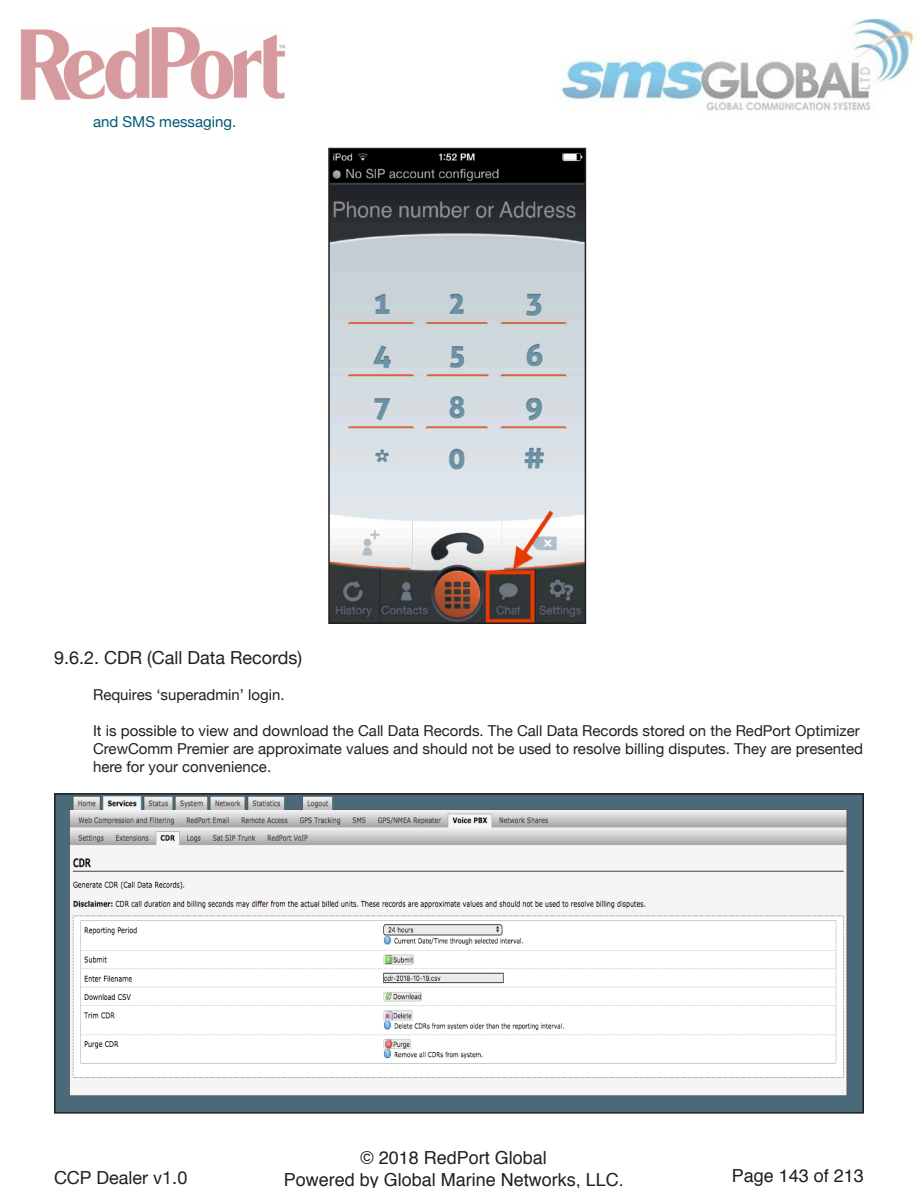
<style>
.page{position:relative;width:918px;height:1188px;background:#fff}
.page>*{position:absolute;margin:0;border:0;box-sizing:border-box;transform-origin:0 0}
.t1{font:18px "Helvetica";color:#231f20}
.t2{font:18px "Helvetica Neue";color:#231f20}
.Paragraph_Style_2{font:15px/18px "Helvetica Neue";color:#231f20}
.Paragraph_Style_2-2{font:15px "Helvetica Neue";color:#005a75}
</style>
<div class="page">
<img style="left:20px;top:27px;width:265px;height:73px">
<img style="left:560px;top:18px;width:355px;height:93px">
<img style="left:331px;top:151px;width:252px;height:470px">
<div style="left:328px;top:148px;width:258px;height:476px;border:2px solid #231f20"></div>
<img style="left:57px;top:796px;width:804px;height:315px">
<div style="left:54px;top:793px;width:810px;height:321px;border:2px solid #231f20"></div>
<p class="Paragraph_Style_2-2" style="left:93px;top:111px;width:145px">and SMS messaging.</p>
<p class="t2" style="left:54px;top:644px;width:250px">9.6.2. CDR (Call Data Records)</p>
<p class="Paragraph_Style_2" style="left:93px;top:686px;width:193px">Requires ‘superadmin’ login.</p>
<p class="Paragraph_Style_2" style="left:93px;top:722px;width:768px">It is possible to view and download the Call Data Records. The Call Data Records stored on the RedPort Optimizer</p>
<p class="Paragraph_Style_2" style="left:93px;top:740px;width:771px">CrewComm Premier are approximate values and should not be used to resolve billing disputes. They are presented here for your convenience.</p>
<p class="t1" style="left:361px;top:1144px;width:188px">© 2018 RedPort Global</p>
<p class="t2" style="left:54px;top:1165px;width:135px">CCP Dealer v1.0</p>
<p class="t1" style="left:284px;top:1165px;width:342px">Powered by Global Marine Networks, LLC.</p>
<p class="t1" style="left:732px;top:1162px;width:134px">Page 143 of 213</p>
</div>
